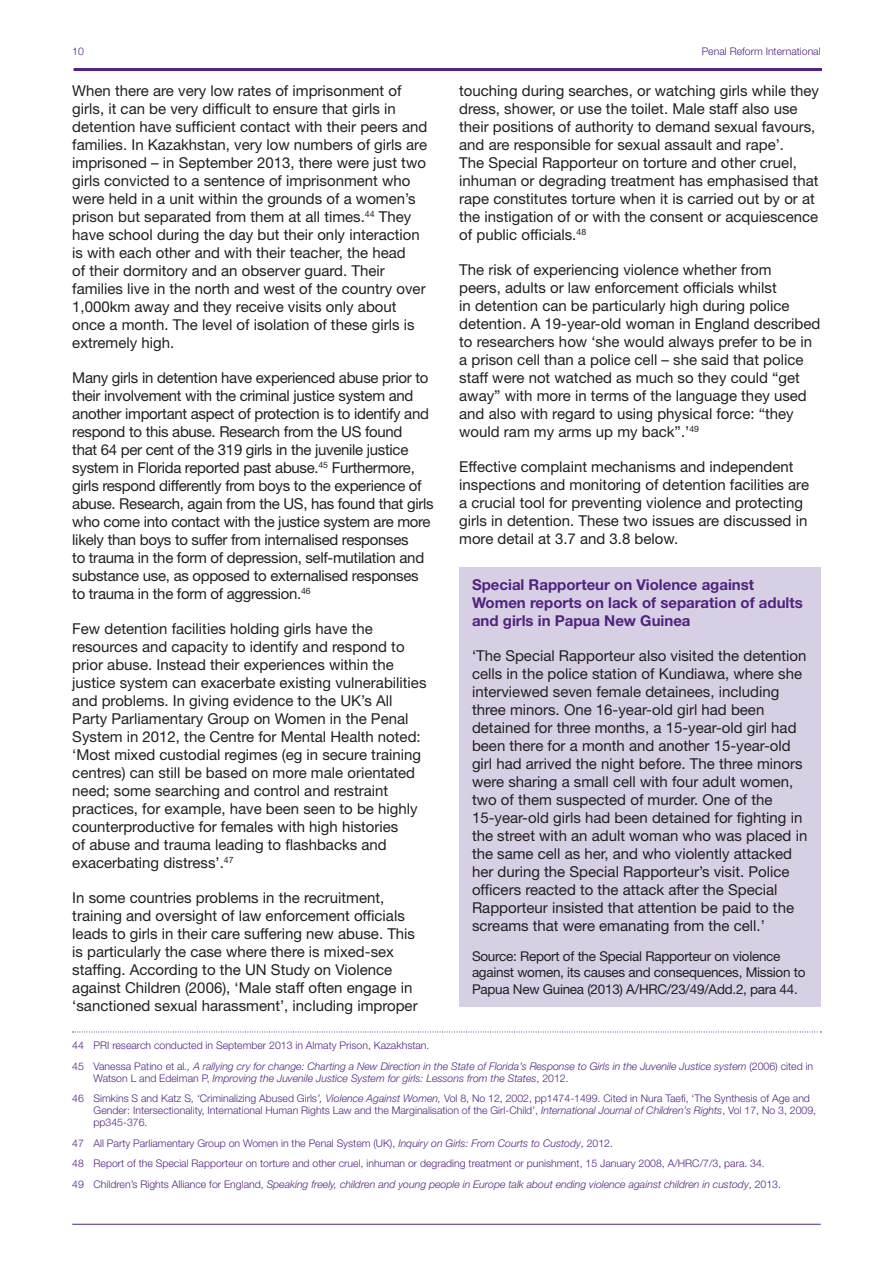
<style>
.page{position:relative;width:893px;height:1263px;background:#fff}
.page>*{position:absolute;margin:0;border:0;box-sizing:border-box;transform-origin:0 0}
.text{font:15px/18px "Helvetica Neue LT Std";color:#231f20}
.text-2{font:15px/18px "Helvetica Neue LT Std";letter-spacing:-.02em;color:#231f20}
.d-head{font:700 15px/18px "Helvetica Neue LT Std";color:#52227f}
.source{font:13.5px/16.5px "Helvetica Neue LT Std";letter-spacing:-.02em;color:#231f20}
.footnote{font:300 10.5px/12px "Helvetica Neue LT Std";color:#52227f}
.footnote-2{font:italic 300 10.5px/12px "Helvetica Neue LT Std";color:#52227f}
.footnote_first{font:300 10.5px "Helvetica Neue LT Std";color:#52227f}
.s1{font-style:normal}
.s2{font-style:italic}
</style>
<div class="page">
<hr style="left:72px;top:1224px;width:749px;height:1px;background:#52227f">
<hr style="left:74px;top:68px;width:748px;height:3px;background:#52227f">
<div style="left:459px;top:567px;width:362px;height:439px;background:#d7cfe4"></div>
<svg style="left:73px;top:1031px;width:748px;height:1px"></svg>
<p class="footnote" style="left:72px;top:45px;width:13px">10</p>
<p class="footnote" style="left:702px;top:45px;width:121px">Penal Reform International</p>
<p class="text" style="left:72px;top:81px;width:357px">When there are very low rates of imprisonment of girls, it can be very difficult to ensure that girls in detention have sufficient contact with their peers and families. In Kazakhstan, very low numbers of girls are imprisoned – in September 2013, there were just two girls convicted to a sentence of imprisonment who were held in a unit within the grounds of a women’s prison but separated from them at all times.<sup>44</sup> They have school during the day but their only interaction is with each other and with their teacher, the head<br>of their dormitory and an observer guard. Their families live in the north and west of the country over 1,000km away and they receive visits only about once a month. The level of isolation of these girls is extremely high.</p>
<p class="text-2" style="left:72px;top:368px;width:363px">Many girls in detention have experienced abuse prior to their involvement with the criminal justice system and another important aspect of protection is to identify and respond to this abuse. Research from the US found<br>that 64 per cent of the 319 girls in the juvenile justice system in Florida reported past abuse.<sup>45</sup> Furthermore, girls respond differently from boys to the experience of abuse. Research, again from the US, has found that girls who come into contact with the justice system are more likely than boys to suffer from internalised responses<br>to trauma in the form of depression, self-mutilation and substance use, as opposed to externalised responses to trauma in the form of aggression.<sup>46</sup></p>
<p class="text" style="left:72px;top:619px;width:356px">Few detention facilities holding girls have the resources and capacity to identify and respond to prior abuse. Instead their experiences within the justice system can exacerbate existing vulnerabilities and problems. In giving evidence to the UK’s All Party Parliamentary Group on Women in the Penal System in 2012, the Centre for Mental Health noted: ‘Most mixed custodial regimes (eg in secure training centres) can still be based on more male orientated need; some searching and control and restraint practices, for example, have been seen to be highly counterproductive for females with high histories<br>of abuse and trauma leading to flashbacks and exacerbating distress’.<sup>47</sup></p>
<p class="text" style="left:72px;top:888px;width:347px">In some countries problems in the recruitment, training and oversight of law enforcement officials leads to girls in their care suffering new abuse. This is particularly the case where there is mixed-sex staffing. According to the UN Study on Violence against Children (2006), ‘Male staff often engage in ‘sanctioned sexual harassment’, including improper</p>
<p class="text" style="left:459px;top:81px;width:361px">touching during searches, or watching girls while they dress, shower, or use the toilet. Male staff also use their positions of authority to demand sexual favours, and are responsible for sexual assault and rape’.<br>The Special Rapporteur on torture and other cruel, inhuman or degrading treatment has emphasised that rape constitutes torture when it is carried out by or at the instigation of or with the consent or acquiescence of public officials.<sup>48</sup></p>
<p class="text" style="left:459px;top:260px;width:363px">The risk of experiencing violence whether from<br>peers, adults or law enforcement officials whilst<br>in detention can be particularly high during police detention. A 19-year-old woman in England described to researchers how ‘she would always prefer to be in a prison cell than a police cell – she said that police staff were not watched as much so they could “get away” with more in terms of the language they used and also with regard to using physical force: “they would ram my arms up my back”.’<sup>49</sup></p>
<p class="text" style="left:459px;top:457px;width:351px">Effective complaint mechanisms and independent inspections and monitoring of detention facilities are a crucial tool for preventing violence and protecting girls in detention. These two issues are discussed in more detail at 3.7 and 3.8 below.</p>
<p class="d-head" style="left:472px;top:576px;width:332px">Special Rapporteur on Violence against<br>Women reports on lack of separation of adults and girls in Papua New Guinea</p>
<p class="text" style="left:472px;top:647px;width:337px">‘The Special Rapporteur also visited the detention cells in the police station of Kundiawa, where she interviewed seven female detainees, including three minors. One 16-year-old girl had been detained for three months, a 15-year-old girl had been there for a month and another 15-year-old girl had arrived the night before. The three minors were sharing a small cell with four adult women, two of them suspected of murder. One of the 15-year-old girls had been detained for fighting in the street with an adult woman who was placed in the same cell as her, and who violently attacked her during the Special Rapporteur’s visit. Police officers reacted to the attack after the Special Rapporteur insisted that attention be paid to the screams that were emanating from the cell.’</p>
<p class="source" style="left:472px;top:947px;width:335px">Source: Report of the Special Rapporteur on violence against women, its causes and consequences, Mission to<br>Papua New Guinea (2013) A/HRC/23/49/Add.2, para 44.</p>
<p class="footnote_first" style="left:72px;top:1039px;width:359px">44 PRI research conducted in September 2013 in Almaty Prison, Kazakhstan.</p>
<p class="footnote-2" style="left:94px;top:1060px;width:721px;text-indent:-21px"><span class="s1">45 Vanessa Patino et al</span>., A rallying cry for change: Charting a New Direction in the State of Florida’s Response to Girls in the Juvenile Justice system <span class="s1">(2006) cited in<br>Watson L and Edelman P,</span> Improving the Juvenile Justice System for girls: Lessons from the States<span class="s1">, 2012.</span></p>
<p class="footnote" style="left:94px;top:1092px;width:724px;text-indent:-21px">46 Simkins S and Katz S, <span class="s2">‘</span>Criminalizing Abused Girls<span class="s2">’, Violence Against Women,</span> Vol 8, No 12, 2002, pp1474-1499. Cited in Nura Taefi, ‘The Synthesis of Age and<br>Gender: Intersectionality, International Human Rights Law and the Marginalisation of the Girl-Child’, <span class="s2">International Journal of Children’s Rights</span>, Vol 17, No 3, 2009, pp345-376.</p>
<p class="footnote" style="left:72px;top:1137px;width:542px">47 All Party Parliamentary Group on Women in the Penal System (UK), <span class="s2">Inquiry on Girls: From Courts to Custody</span>, 2012.</p>
<p class="footnote" style="left:72px;top:1157px;width:694px">48 Report of the Special Rapporteur on torture and other cruel, inhuman or degrading treatment or punishment, 15 January 2008, A/HRC/7/3, para. 34.</p>
<p class="footnote-2" style="left:72px;top:1178px;width:710px"><span class="s1">49 Children’s Rights Alliance for England,</span> Speaking freely, children and young people in Europe talk about ending violence against children in custody<span class="s1">, 2013.</span></p>
</div>
